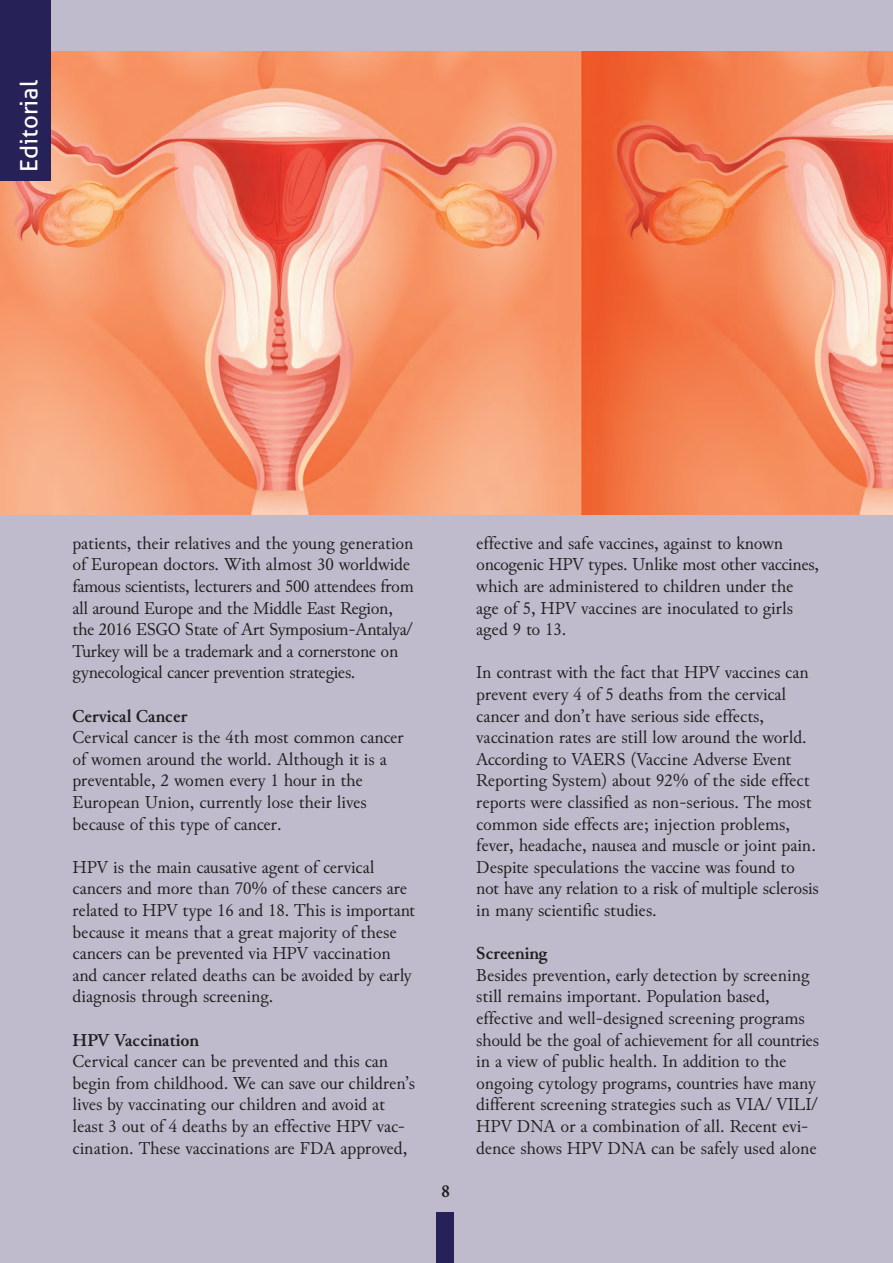
<style>
.page{position:relative;width:893px;height:1263px;background:#bfbbcc}
.page>*{position:absolute;margin:0;border:0;box-sizing:border-box;transform-origin:0 0}
.t1{font:24px "Aller";color:#fff}
.t2{font:18px/21.6px "Junicode";color:#231f20}
.t3{font:700 18px "Junicode";color:#231f20}
.s1{font-weight:700}
</style>
<div class="page">
<div style="left:437px;top:1212px;width:17px;height:51px;background:#262258"></div>
<img style="left:0;top:51px;width:893px;height:464px">
<div style="left:0;top:0;width:51px;height:181px;background:#262258"></div>
<p class="t1" style="left:15px;top:172px;width:93px;rotate:-90deg">Editorial</p>
<p class="t2" style="left:72px;top:532px;width:343px">patients, their relatives and the young generation of European doctors. With almost 30 worldwide famous scientists, lecturers and 500 attendees from all around Europe and the Middle East Region, the 2016 ESGO State of Art Symposium-Antalya/ Turkey will be a trademark and a cornerstone on gynecological cancer prevention strategies.</p>
<p class="t2" style="left:72px;top:705px;width:333px"><span class="s1">Cervical Cancer<br></span>Cervical cancer is the 4th most common cancer of women around the world. Although it is a preventable, 2 women every 1 hour in the European Union, currently lose their lives because of this type of cancer.</p>
<p class="t2" style="left:72px;top:856px;width:344px">HPV is the main causative agent of cervical cancers and more than 70% of these cancers are related to HPV type 16 and 18. This is important because it means that a great majority of these cancers can be prevented via HPV vaccination and cancer related deaths can be avoided by early diagnosis through screening.</p>
<p class="t2" style="left:73px;top:1029px;width:344px"><span class="s1">HPV Vaccination<br></span>Cervical cancer can be prevented and this can begin from childhood. We can save our children’s lives by vaccinating our children and avoid at least 3 out of 4 deaths by an effective HPV vac&shy;cination. These vaccinations are FDA approved,</p>
<p class="t3" style="left:441px;top:1180px;width:10px">8</p>
<p class="t2" style="left:476px;top:532px;width:344px">effective and safe vaccines, against to known oncogenic HPV types. Unlike most other vaccines, which are administered to children under the age of 5, HPV vaccines are inoculated to girls aged 9 to 13.</p>
<p class="t2" style="left:476px;top:661px;width:344px">In contrast with the fact that HPV vaccines can prevent every 4 of 5 deaths from the cervical cancer and don’t have serious side effects, vaccination rates are still low around the world.<br>According to VAERS (Vaccine Adverse Event Reporting System) about 92% of the side effect reports were classified as non-serious. The most common side effects are; injection problems, fever, headache, nausea and muscle or joint pain.<br>Despite speculations the vaccine was found to not have any relation to a risk of multiple sclerosis in many scientific studies.</p>
<p class="t2" style="left:476px;top:942px;width:344px"><span class="s1">Screening<br></span>Besides prevention, early detection by screening still remains important. Population based, effective and well-designed screening programs should be the goal of achievement for all countries in a view of public health. In addition to the ongoing cytology programs, countries have many different screening strategies such as VIA/ VILI/ HPV DNA or a combination of all. Recent evi&shy;dence shows HPV DNA can be safely used alone</p>
</div>
